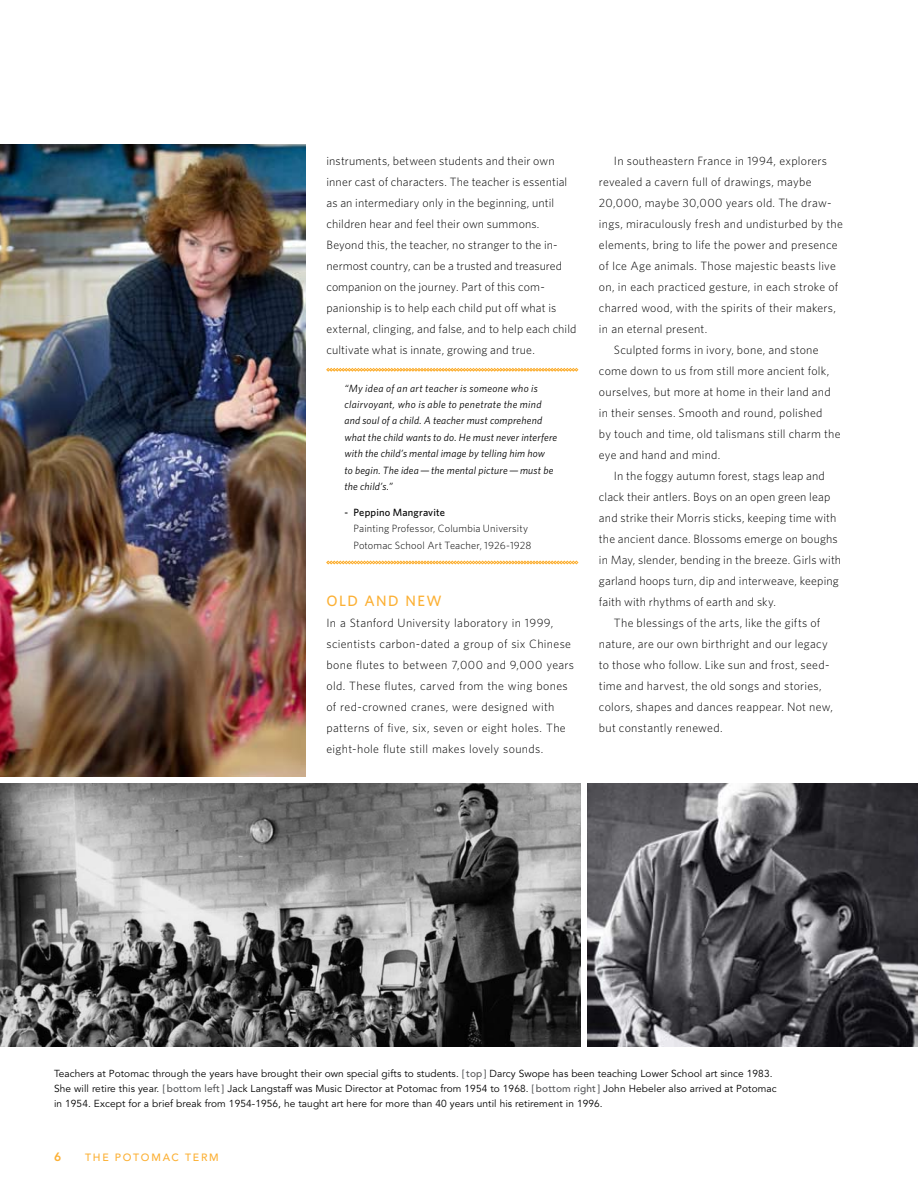
<style>
.page{position:relative;width:918px;height:1188px;background:#fff}
.page>*{position:absolute;margin:0;border:0;box-sizing:border-box;transform-origin:0 0}
.t1{font:500 15px "Whitney";letter-spacing:.09em;color:#fcb034}
.t2{font:300 12px/21px "Whitney";letter-spacing:.015em;color:#000}
.t3{font:800 12px "Avenir";color:#fcb034}
.t4{font:italic 10.5px/16.5px "Whitney";letter-spacing:.02em;color:#000}
.t5{font:300 10.5px/16.5px "Whitney";letter-spacing:.015em;color:#000}
.t6{font:500 10.5px "Whitney";letter-spacing:.02em;color:#000}
.t7{font:500 10.5px "Avenir";letter-spacing:.17em;color:#fcb034}
.t8{font:10.2px/15px "Avenir";letter-spacing:.01em;color:#000}
.s1{font-weight:500;color:#58595b}
</style>
<div class="page">
<img style="left:587px;top:783px;width:331px;height:263px">
<img style="left:0;top:783px;width:580px;height:263px">
<img style="left:0;top:144px;width:305px;height:632px">
<svg style="left:326px;top:368px;width:252px;height:3px"></svg>
<svg style="left:326px;top:561px;width:252px;height:3px"></svg>
<p class="t2" style="left:327px;top:150px;width:252px">instruments, between students and their own inner cast of characters. The teacher is essential as an intermediary only in the beginning, until children hear and feel their own summons.<br>Beyond this, the teacher, no stranger to the in&shy;nermost country, can be a trusted and treasured companion on the journey. Part of this com&shy;panionship is to help each child put off what is external, clinging, and false, and to help each child cultivate what is innate, growing and true.</p>
<p class="t4" style="left:345px;top:379px;width:214px">“My idea of an art teacher is someone who is clairvoyant, who is able to penetrate the mind and soul of a child. A teacher must comprehend what the child wants to do. He must never interfere with the child’s mental image by telling him how<br>to begin. The idea — the mental picture — must be the child’s.”</p>
<p class="t6" style="left:345px;top:505px;width:102px">- Peppino Mangravite</p>
<p class="t5" style="left:353px;top:520px;width:180px">Painting Professor, Columbia University<br>Potomac School Art Teacher, 1926-1928</p>
<p class="t1" style="left:327px;top:591px;width:112px">Old and N ew</p>
<p class="t2" style="left:327px;top:612px;width:249px">In a Stanford University laboratory in 1999, scientists carbon-dated a group of six Chinese bone flutes to between 7,000 and 9,000 years old. These flutes, carved from the wing bones of red-crowned cranes, were designed with patterns of five, six, seven or eight holes. The eight-hole flute still makes lovely sounds.</p>
<p class="t2" style="left:614px;top:150px;width:215px">In southeastern France in 1994, explorers</p>
<p class="t2" style="left:599px;top:171px;width:214px">revealed a cavern full of drawings, maybe</p>
<p class="t2" style="left:599px;top:192px;width:234px">20,000, maybe 30,000 years old. The draw-</p>
<p class="t2" style="left:599px;top:213px;width:246px">ings, miraculously fresh and undisturbed by the</p>
<p class="t2" style="left:599px;top:234px;width:240px">elements, bring to life the power and presence</p>
<p class="t2" style="left:599px;top:255px;width:238px">of Ice Age animals. Those majestic beasts live</p>
<p class="t2" style="left:599px;top:276px;width:241px">on, in each practiced gesture, in each stroke of</p>
<p class="t2" style="left:599px;top:297px;width:239px">charred wood, with the spirits of their makers,</p>
<p class="t2" style="left:599px;top:318px;width:110px">in an eternal present.</p>
<p class="t2" style="left:614px;top:339px;width:206px">Sculpted forms in ivory, bone, and stone</p>
<p class="t2" style="left:599px;top:360px;width:232px">come down to us from still more ancient folk,</p>
<p class="t2" style="left:599px;top:381px;width:233px">ourselves, but more at home in their land and</p>
<p class="t2" style="left:599px;top:402px;width:225px">in their senses. Smooth and round, polished</p>
<p class="t2" style="left:599px;top:423px;width:243px">by touch and time, old talismans still charm the</p>
<p class="t2" style="left:599px;top:444px;width:123px">eye and hand and mind.</p>
<p class="t2" style="left:614px;top:465px;width:212px">In the foggy autumn forest, stags leap and</p>
<p class="t2" style="left:599px;top:486px;width:233px">clack their antlers. Boys on an open green leap</p>
<p class="t2" style="left:599px;top:507px;width:239px">and strike their Morris sticks, keeping time with</p>
<p class="t2" style="left:599px;top:528px;width:240px">the ancient dance. Blossoms emerge on boughs</p>
<p class="t2" style="left:599px;top:549px;width:244px">in May, slender, bending in the breeze. G irls with</p>
<p class="t2" style="left:599px;top:570px;width:241px">garland hoops turn, dip and interweave, keeping</p>
<p class="t2" style="left:599px;top:591px;width:179px">faith with rhythms of earth and sky.</p>
<p class="t2" style="left:614px;top:612px;width:208px">The blessings of the arts, like the gifts of</p>
<p class="t2" style="left:599px;top:633px;width:230px">nature, are our own birthright and our legacy</p>
<p class="t2" style="left:599px;top:654px;width:232px">to those who follow. Like sun and frost, seed-</p>
<p class="t2" style="left:599px;top:675px;width:224px">time and harvest, the old songs and stories,</p>
<p class="t2" style="left:599px;top:696px;width:235px">colors, shapes and dances reappear. N ot new,</p>
<p class="t2" style="left:599px;top:717px;width:125px">but constantly renewed.</p>
<p class="t8" style="left:54px;top:1066px;width:724px">Teachers at Potomac through the years have brought their own special gifts to students. <span class="s1">[top]</span> Darcy Swope has been teaching Lower School art since 1983.<br>She will retire this year. <span class="s1">[bottom left]</span> Jack Langstaff was M usic Director at Potomac from 1954 to 1968. <span class="s1">[bottom right]</span> John Hebeler also arrived at Potomac in 1954. Except for a brief break from 1954-1956, he taught art here for more than 40 years until his retirement in 1996.</p>
<p class="t3" style="left:54px;top:1150px;width:9px">6</p>
<p class="t7" style="left:85px;top:1151px;width:48px">The Poto</p>
<p class="t7" style="left:151px;top:1151px;width:69px">mac Term</p>
</div>
